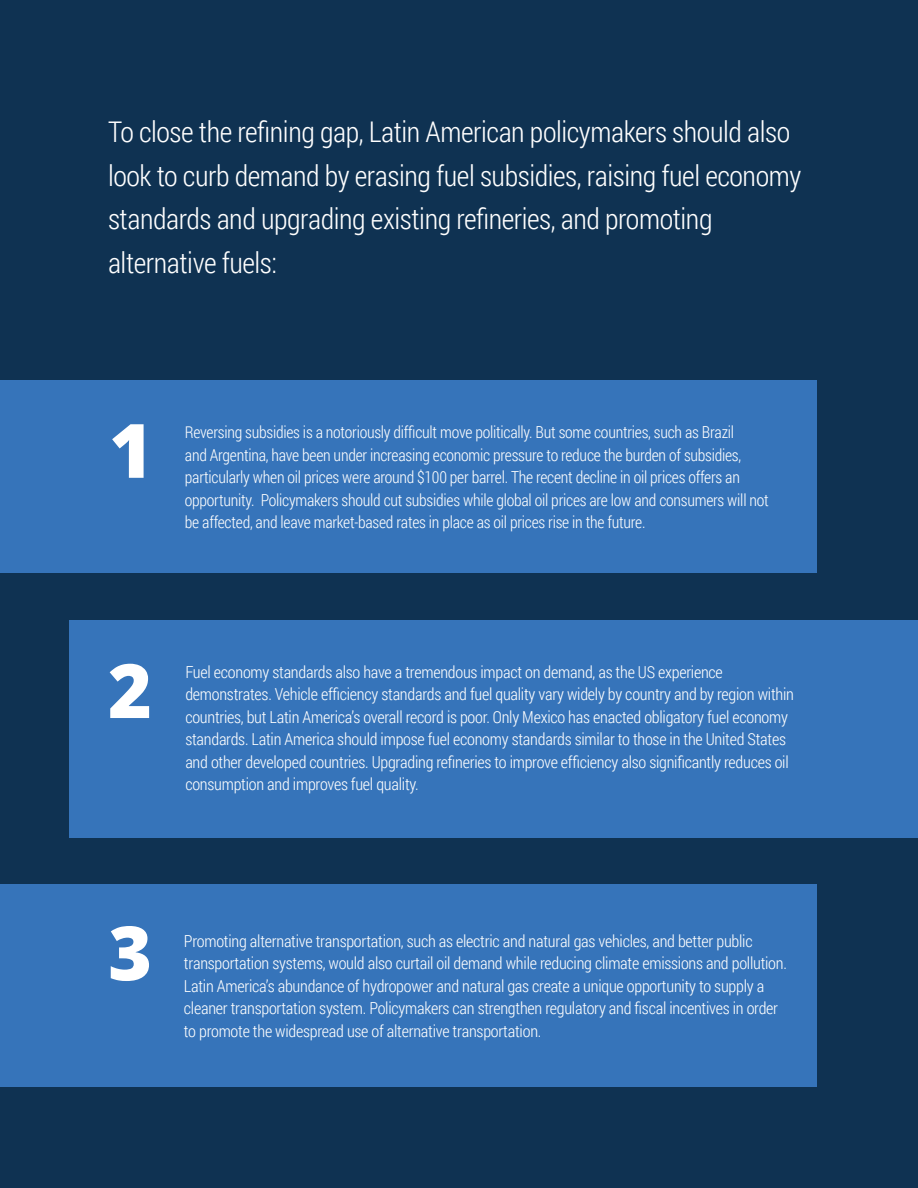
<style>
.page{position:relative;width:918px;height:1188px;background:#0f3252}
.page>*{position:absolute;margin:0;border:0;box-sizing:border-box;transform-origin:0 0}
.t1{font:800 75px "Open Sans";color:#fff}
.t2{font:300 28.5px/43.5px "Roboto Condensed";letter-spacing:-.015em;color:#fff}
.t3{font:300 16.5px/22.5px "Roboto Condensed";letter-spacing:-.015em;color:#fff}
</style>
<div class="page">
<div style="left:0;top:380px;width:816px;height:192px;background:#3674ba"></div>
<div style="left:69px;top:620px;width:849px;height:217px;background:#3674ba"></div>
<div style="left:0;top:884px;width:816px;height:202px;background:#3674ba"></div>
<h2 class="t2" style="left:108px;top:110px;width:695px">To close the refining gap, Latin American policymakers should also look to curb demand by erasing fuel subsidies, raising fuel economy standards and upgrading existing refineries, and promoting alternative fuels:</h2>
<h1 class="t1" style="left:109px;top:394px;width:45px">1</h1>
<p class="t3" style="left:185px;top:421px;width:585px">Reversing subsidies is a notoriously difficult move politically. But some countries, such as Brazil<br>and Argentina, have been under increasing economic pressure to reduce the burden of subsidies, particularly when oil prices were around $100 per barrel. The recent decline in oil prices offers an opportunity. Policymakers should cut subsidies while global oil prices are low and consumers will not be affected, and leave market-based rates in place as oil prices rise in the future.</p>
<h1 class="t1" style="left:108px;top:634px;width:45px">2</h1>
<p class="t3" style="left:185px;top:660px;width:610px">Fuel economy standards also have a tremendous impact on demand, as the US experience demonstrates. Vehicle efficiency standards and fuel quality vary widely by country and by region within countries, but Latin America’s overall record is poor. Only Mexico has enacted obligatory fuel economy standards. Latin America should impose fuel economy standards similar to those in the United States and other developed countries. Upgrading refineries to improve efficiency also significantly reduces oil consumption and improves fuel quality.</p>
<h1 class="t1" style="left:108px;top:896px;width:45px">3</h1>
<p class="t3" style="left:184px;top:929px;width:605px">Promoting alternative transportation, such as electric and natural gas vehicles, and better public transportation systems, would also curtail oil demand while reducing climate emissions and pollution.<br>Latin America’s abundance of hydropower and natural gas create a unique opportunity to supply a cleaner transportation system. Policymakers can strengthen regulatory and fiscal incentives in order to promote the widespread use of alternative transportation.</p>
</div>
